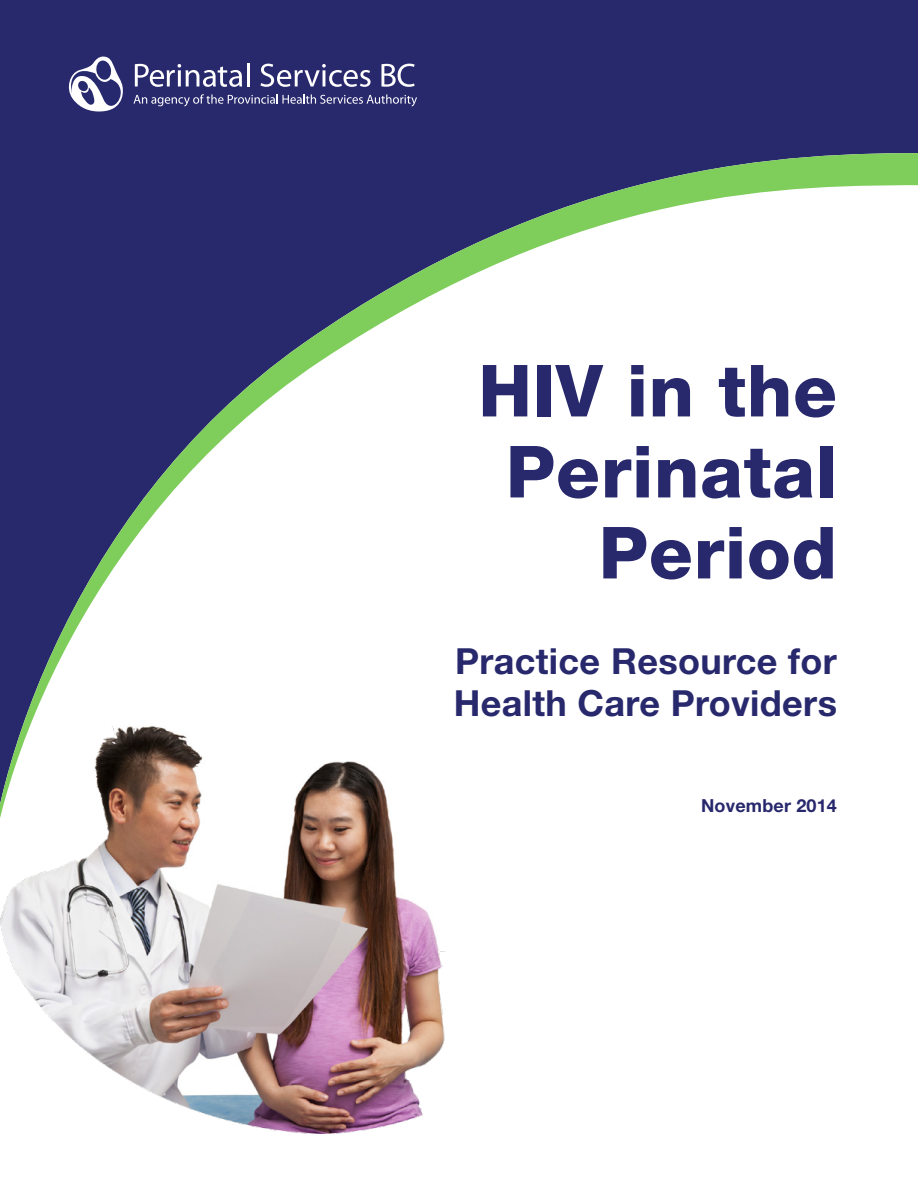
<style>
.page{position:relative;width:918px;height:1188px;background:#fff}
.page>*{position:absolute;margin:0;border:0;box-sizing:border-box;transform-origin:0 0}
.t1{font:800 72px/81px "Helvetica Neue LT Std";letter-spacing:.01em;color:#28286d;text-align:right}
.t2{font:700 36px/42px "Helvetica Neue LT Std";letter-spacing:.01em;color:#28286d}
.t3{font:700 18px "Helvetica Neue LT Std";letter-spacing:.01em;color:#28286d}
</style>
<div class="page">
<div style="left:0;top:0;width:918px;height:152px;background:#28286d"></div>
<svg style="left:0;top:152px;width:918px;height:573px"></svg>
<img style="left:0;top:725px;width:446px;height:409px">
<svg style="left:67px;top:56px;width:60px;height:58px"></svg>
<svg style="left:135px;top:64px;width:107px;height:23px"></svg>
<hr style="left:247px;top:63px;width:3px;height:23px;background:#fff">
<svg style="left:261px;top:64px;width:110px;height:23px"></svg>
<svg style="left:381px;top:64px;width:34px;height:23px"></svg>
<svg style="left:134px;top:94px;width:283px;height:12px"></svg>
<p class="t1" style="left:478px;top:350px;width:360px">HIV in the<br>Perinatal<br>Period</p>
<p class="t2" style="left:454px;top:640px;width:385px">Practice Resource for<br>Health Care Providers</p>
<p class="t3" style="left:701px;top:795px;width:137px">November 2014</p>
</div>
